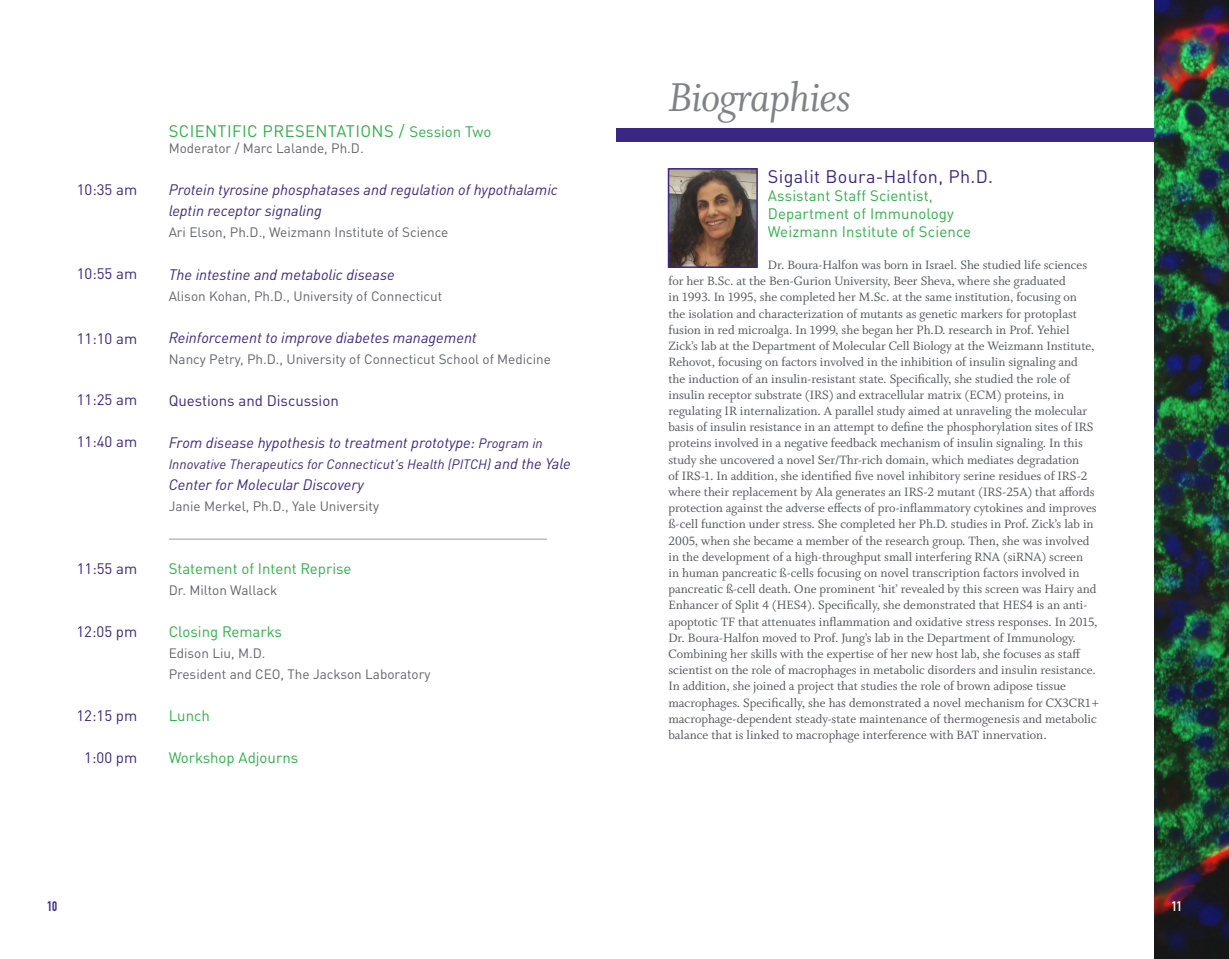
<style>
.page{position:relative;width:1229px;height:959px;background:#fff}
.page>*{position:absolute;margin:0;border:0;box-sizing:border-box;transform-origin:0 0}
.t1{font:45px "Whitman Italic LF";letter-spacing:-.02em;color:#808285}
.BioTitle{font:18px "DINOT";letter-spacing:.02em;color:#3a2782}
.t2{font:16.5px "DINOT";letter-spacing:.025em;color:#30b149}
.t3{font:italic 15px/21px "DINOT";color:#3a2782}
.BioTitle-2{font:15px "DINOT";color:#30b149}
.t4{font:15px "DINOT";color:#3a2782}
.t5{font:13.5px/16.2px "Whitman Roman LF";color:#54555a}
.t6{font:13.5px "DINOT";color:#63656a}
.t7{font:italic 13.5px "DINOT";color:#3a2782}
.t8{font:700 13.5px "DIN Condensed";color:#3a2782}
.t9{font:700 13.5px "DIN Condensed";color:#fff}
.s1{font-size:15px}
.s2{font-size:13.5px}
</style>
<div class="page">
<div style="left:616px;top:128px;width:612px;height:14px;background:#3a2782"></div>
<img style="left:1154px;top:0;width:74px;height:958px">
<img style="left:671px;top:171px;width:84px;height:94px">
<div style="left:668px;top:168px;width:90px;height:100px;border:2px solid #3a2782"></div>
<hr style="left:169px;top:538px;width:378px;height:1px;background:#3a2782">
<p class="t4" style="left:77px;top:180px;width:62px">10:35 am</p>
<p class="t4" style="left:77px;top:264px;width:62px">10:55 am</p>
<p class="t4" style="left:77px;top:329px;width:62px">11:10 am</p>
<p class="t4" style="left:77px;top:390px;width:62px">11:25 am</p>
<p class="t4" style="left:77px;top:432px;width:62px">11:40 am</p>
<p class="t4" style="left:77px;top:558px;width:62px">11:55 am</p>
<p class="t4" style="left:76px;top:621px;width:62px">12:05 pm</p>
<p class="t4" style="left:76px;top:705px;width:62px">12:15 pm</p>
<p class="t4" style="left:84px;top:747px;width:55px">1:00 pm</p>
<p class="t2" style="left:169px;top:121px;width:324px">SCIENTIFIC PRESENTATIONS / <span class="s1">Session Two</span></p>
<p class="t6" style="left:169px;top:140px;width:196px">Moderator / Marc Lalande, Ph.D.</p>
<p class="t3" style="left:169px;top:179px;width:391px">Protein tyrosine phosphatases and regulation of hypothalamic leptin receptor signaling</p>
<p class="t6" style="left:169px;top:224px;width:281px">Ari Elson, Ph.D., Weizmann Institute of Science</p>
<p class="t3" style="left:169px;top:263px;width:227px">The intestine and metabolic disease</p>
<p class="t6" style="left:169px;top:287px;width:275px">Alison Kohan, Ph.D., University of Connecticut</p>
<p class="t3" style="left:169px;top:326px;width:309px">Reinforcement to improve diabetes management</p>
<p class="t6" style="left:169px;top:350px;width:384px">Nancy Petry, Ph.D., University of Connecticut School of Medicine</p>
<p class="t4" style="left:169px;top:391px;width:172px">Questions and Discussion</p>
<p class="t3" style="left:169px;top:431px;width:375px">From disease hypothesis to treatment prototype: <span class="s2">Program in</span></p>
<p class="t7" style="left:169px;top:455px;width:403px">Innovative Therapeutics for Connecticut's Health (PITCH) <span class="s1">and the Yale</span></p>
<p class="t3" style="left:169px;top:473px;width:197px">Center for Molecular Discovery</p>
<p class="t6" style="left:169px;top:497px;width:212px">Janie Merkel, Ph.D., Yale University</p>
<p class="BioTitle-2" style="left:169px;top:559px;width:184px">Statement of Intent Reprise</p>
<p class="t6" style="left:169px;top:581px;width:110px">Dr. Milton Wallack</p>
<p class="BioTitle-2" style="left:169px;top:622px;width:115px">Closing Remarks</p>
<p class="t6" style="left:169px;top:644px;width:98px">Edison Liu, M.D.</p>
<p class="t6" style="left:169px;top:665px;width:263px">President and CEO, The Jackson Laboratory</p>
<p class="BioTitle-2" style="left:169px;top:706px;width:43px">Lunch</p>
<p class="BioTitle-2" style="left:169px;top:748px;width:131px">Workshop Adjourns</p>
<p class="t1" style="left:668px;top:73px;width:184px">Biographies</p>
<p class="BioTitle" style="left:768px;top:165px;width:227px">Sigalit Boura-Halfon, Ph.D.</p>
<p class="BioTitle-2" style="left:768px;top:186px;width:166px">Assistant Staff Scientist,</p>
<p class="BioTitle-2" style="left:768px;top:204px;width:187px">Department of Immunology</p>
<p class="BioTitle-2" style="left:768px;top:222px;width:205px">Weizmann Institute of Science</p>
<p class="t5" style="left:668px;top:257px;width:433px;text-indent:99px">Dr. Boura-Halfon was born in Israel. She studied life sciences for her B.Sc. at the Ben-Gurion University, Beer Sheva, where she graduated<br>in 1993. In 1995, she completed her M.Sc. at the same institution, focusing on<br>the isolation and characterization of mutants as genetic markers for protoplast fusion in red microalga. In 1999, she began her Ph.D. research in Prof. Yehiel Zick’s lab at the Department of Molecular Cell Biology at the Weizmann Institute, Rehovot, focusing on factors involved in the inhibition of insulin signaling and<br>the induction of an insulin-resistant state. Specifically, she studied the role of insulin receptor substrate (IRS) and extracellular matrix (ECM) proteins, in regulating IR internalization. A parallel study aimed at unraveling the molecular basis of insulin resistance in an attempt to define the phosphorylation sites of IRS proteins involved in a negative feedback mechanism of insulin signaling. In this study she uncovered a novel Ser/Thr-rich domain, which mediates degradation<br>of IRS-1. In addition, she identified five novel inhibitory serine residues of IRS-2 where their replacement by Ala generates an IRS-2 mutant (IRS-25A) that affords protection against the adverse effects of pro-inflammatory cytokines and improves ß-cell function under stress. She completed her Ph.D. studies in Prof. Zick’s lab in 2005, when she became a member of the research group. Then, she was involved in the development of a high-throughput small interfering RNA (siRNA) screen<br>in human pancreatic ß-cells focusing on novel transcription factors involved in pancreatic ß-cell death. One prominent ‘hit’ revealed by this screen was Hairy and Enhancer of Split 4 (HES4). Specifically, she demonstrated that HES4 is an anti&shy;apoptotic TF that attenuates inflammation and oxidative stress responses. In 2015, Dr. Boura-Halfon moved to Prof. Jung’s lab in the Department of Immunology.<br>Combining her skills with the expertise of her new host lab, she focuses as staff scientist on the role of macrophages in metabolic disorders and insulin resistance.<br>In addition, she joined a project that studies the role of brown adipose tissue macrophages. Specifically, she has demonstrated a novel mechanism for CX3CR1+ macrophage-dependent steady-state maintenance of thermogenesis and metabolic balance that is linked to macrophage interference with BAT innervation.</p>
<p class="t8" style="left:47px;top:898px;width:12px">10</p>
<p class="t9" style="left:1171px;top:898px;width:12px">11</p>
</div>
